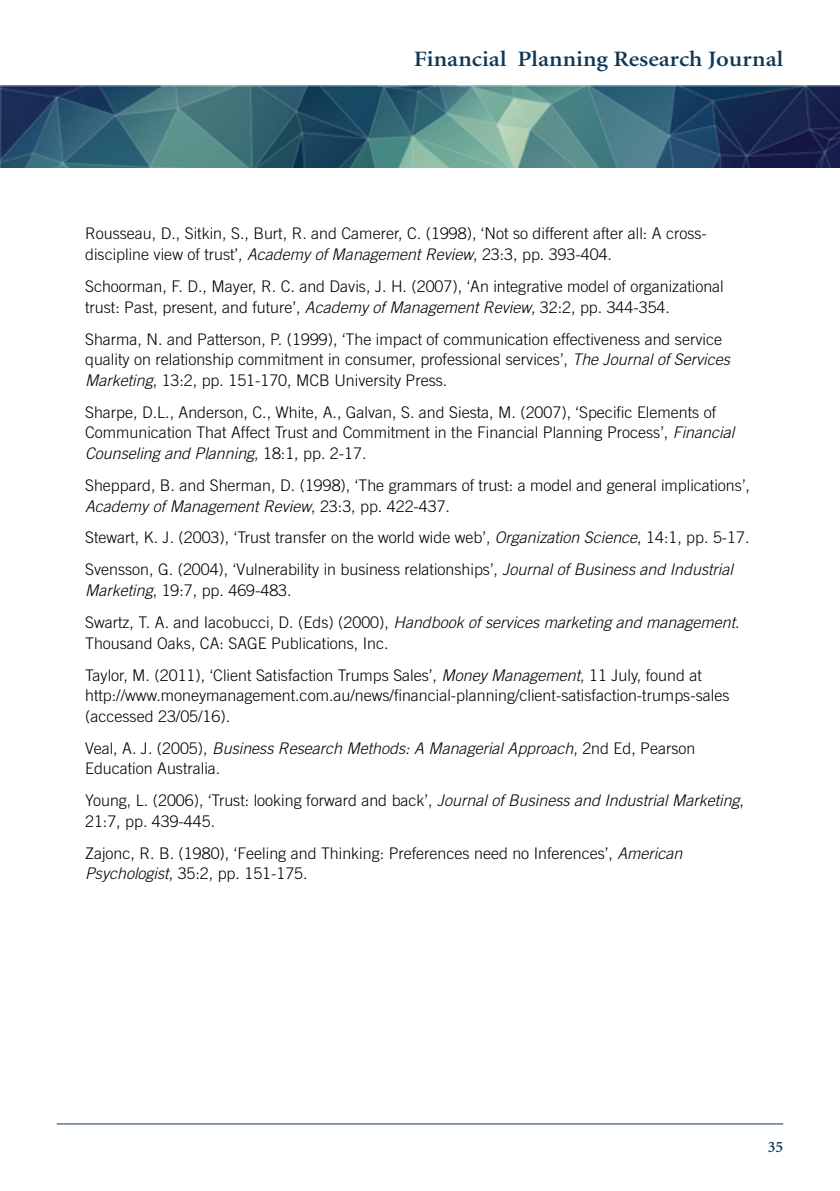
<style>
.page{position:relative;width:840px;height:1191px;background:#fff}
.page>*{position:absolute;margin:0;border:0;box-sizing:border-box;transform-origin:0 0}
.t1{font:600 22px "Minion";color:#0f3754;scale:1.12 1}
.Body_copy{font:300 16px/20.6px "Trade Gothic";color:#000}
.t2{font:600 16px "Minion";color:#0f3754}
.s1{font-style:italic}
</style>
<div class="page">
<hr style="left:57px;top:1123px;width:725px;height:1px;background:#0f3754">
<img style="left:0;top:86px;width:839px;height:82px">
<h1 class="t1" style="left:413px;top:48px;width:331px">Financial Planning Research Journal</h1>
<p class="Body_copy" style="left:85px;top:223px;width:623px">Rousseau, D., Sitkin, S., Burt, R. and Camerer, C. (1998), ‘Not so different after all: A cross&shy;discipline view of trust’, <span class="s1">Academy of Management Review</span>, 23:3, pp. 393-404.</p>
<p class="Body_copy" style="left:85px;top:276px;width:640px">Schoorman, F. D., Mayer, R. C. and Davis, J. H. (2007), ‘An integrative model of organizational trust: Past, present, and future’, <span class="s1">Academy of Management Review</span>, 32:2, pp. 344-354.</p>
<p class="Body_copy" style="left:85px;top:328px;width:646px">Sharma, N. and Patterson, P. (1999), ‘The impact of communication effectiveness and service quality on relationship commitment in consumer, professional services’, <span class="s1">The Journal of Services<br>Marketing</span>, 13:2, pp. 151-170, MCB University Press.</p>
<p class="Body_copy" style="left:85px;top:401px;width:650px">Sharpe, D.L., Anderson, C., White, A., Galvan, S. and Siesta, M. (2007), ‘Specific Elements of<br>Communication That Affect Trust and Commitment in the Financial Planning Process’, <span class="s1">Financial<br>Counseling and Planning</span>, 18:1, pp. 2-17.</p>
<p class="Body_copy" style="left:85px;top:475px;width:666px">Sheppard, B. and Sherman, D. (1998), ‘The grammars of trust: a model and general implications’,<br><span class="s1">Academy of Management Review</span>, 23:3, pp. 422-437.</p>
<p class="Body_copy" style="left:85px;top:527px;width:665px">Stewart, K. J. (2003), ‘Trust transfer on the world wide web’, <span class="s1">Organization Science</span>, 14:1, pp. 5-17.</p>
<p class="Body_copy" style="left:85px;top:559px;width:649px">Svensson, G. (2004), ‘Vulnerability in business relationships’, <span class="s1">Journal of Business and Industrial<br>Marketing</span>, 19:7, pp. 469-483.</p>
<p class="Body_copy" style="left:85px;top:612px;width:655px">Swartz, T. A. and Iacobucci, D. (Eds) (2000), <span class="s1">Handbook of services marketing and management</span>.<br>Thousand Oaks, CA: SAGE Publications, Inc.</p>
<p class="Body_copy" style="left:85px;top:664px;width:645px">Taylor, M. (2011), ‘Client Satisfaction Trumps Sales’, <span class="s1">Money Management</span>, 11 July, found at http://www.moneymanagement.com.au/news/financial-planning/client-satisfaction-trumps-sales (accessed 23/05/16).</p>
<p class="Body_copy" style="left:85px;top:737px;width:611px">Veal, A. J. (2005), <span class="s1">Business Research Methods: A Managerial Approach</span>, 2nd Ed, Pearson<br>Education Australia.</p>
<p class="Body_copy" style="left:85px;top:790px;width:660px">Young, L. (2006), ‘Trust: looking forward and back’, <span class="s1">Journal of Business and Industrial Marketing</span>,<br>21:7, pp. 439-445.</p>
<p class="Body_copy" style="left:85px;top:842px;width:598px">Zajonc, R. B. (1980), ‘Feeling and Thinking: Preferences need no Inferences’, <span class="s1">American<br>Psychologist</span>, 35:2, pp. 151-175.</p>
<p class="t2" style="left:767px;top:1138px;width:17px">35</p>
</div>
